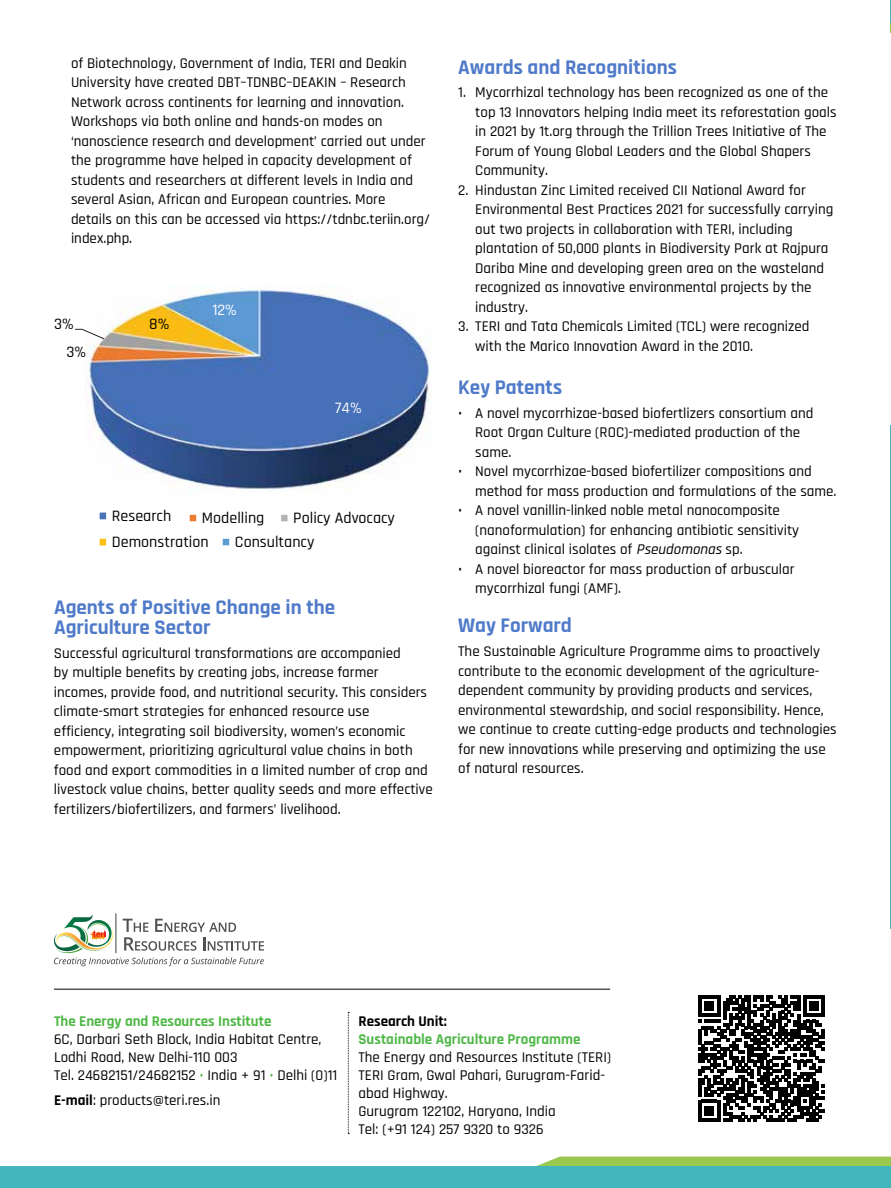
<style>
.page{position:relative;width:891px;height:1188px;background:#fff}
.page>*{position:absolute;margin:0;border:0;box-sizing:border-box;transform-origin:0 0}
.t1{font:700 21px/19.5px "Rajdhani";color:#4f7ac9}
.t2{font:500 16.05px "Rajdhani";color:#000}
.t3{font:500 16.05px "Rajdhani";color:#fff}
.t4{font:500 15px/19.5px "Rajdhani";color:#000}
.t5{font:700 15px "Rajdhani";color:#50b848}
.t6{font:700 15px "Rajdhani";color:#000}
.s1{font-style:italic}
.s2{color:#50b848}
.s3{font-weight:700}
</style>
<div class="page">
<hr style="left:890px;top:425px;width:1px;height:503px;background:#43b6bb">
<img style="left:85px;top:289px;width:346px;height:202px">
<svg style="left:75px;top:329px;width:29px;height:10px"></svg>
<svg style="left:99px;top:512px;width:8px;height:8px"></svg>
<svg style="left:189px;top:514px;width:8px;height:8px"></svg>
<svg style="left:281px;top:514px;width:7px;height:8px"></svg>
<svg style="left:99px;top:538px;width:8px;height:8px"></svg>
<svg style="left:222px;top:538px;width:8px;height:8px"></svg>
<hr style="left:54px;top:989px;width:556px;height:1px;background:#000">
<svg style="left:482px;top:1157px;width:409px;height:10px;background:#9fce73"></svg>
<div style="left:0;top:1167px;width:891px;height:21px;background:#43b6bb"></div>
<hr style="left:890px;top:0;width:1px;height:32px;background:#99c94f">
<svg style="left:890px;top:0;width:1px;height:22px"></svg>
<svg style="left:348px;top:1012px;width:1px;height:122px"></svg>
<svg style="left:699px;top:995px;width:126px;height:126px"></svg>
<svg style="left:54px;top:913px;width:210px;height:53px"></svg>
<p class="t4" style="left:71px;top:54px;width:361px">of Biotechnology, Government of India, TERI and Deakin University have created DBT–TDNBC–DEAKIN – Research Network across continents for learning and innovation.<br>Workshops via both online and hands-on modes on ‘nanoscience research and development’ carried out under the programme have helped in capacity development of students and researchers at different levels in India and several Asian, African and European countries. More details on this can be accessed via https://tdnbc.teriin.org/ index.php.</p>
<h1 class="t1" style="left:458px;top:58px;width:220px">Awards and Recognitions</h1>
<p class="t4" style="left:475px;top:83px;width:363px;text-indent:-17px">1. Mycorrhizal technology has been recognized as one of the top 13 Innovators helping India meet its reforestation goals in 2021 by 1t.org through the Trillion Trees Initiative of The Forum of Young Global Leaders and the Global Shapers Community.</p>
<p class="t4" style="left:475px;top:181px;width:360px;text-indent:-17px">2. Hindustan Zinc Limited received CII National Award for Environmental Best Practices 2021 for successfully carrying out two projects in collaboration with TERI, including plantation of 50,000 plants in Biodiversity Park at Rajpura Dariba Mine and developing green area on the wasteland recognized as innovative environmental projects by the industry.</p>
<p class="t4" style="left:475px;top:317px;width:336px;text-indent:-17px">3. TERI and Tata Chemicals Limited (TCL) were recognized with the Marico Innovation Award in the 2010.</p>
<h1 class="t1" style="left:458px;top:378px;width:105px">Key Patents</h1>
<p class="t4" style="left:475px;top:404px;width:340px;text-indent:-17px">• A novel mycorrhizae-based biofertlizers consortium and<br>Root Organ Culture (ROC)-mediated production of the same.</p>
<p class="t4" style="left:475px;top:462px;width:363px;text-indent:-17px">• Novel mycorrhizae-based biofertilizer compositions and method for mass production and formulations of the same.</p>
<p class="t4" style="left:475px;top:501px;width:325px;text-indent:-17px">• A novel vanillin-linked noble metal nanocomposite (nanoformulation) for enhancing antibiotic sensitivity against clinical isolates of <span class="s1">Pseudomonas</span> sp.</p>
<p class="t4" style="left:475px;top:560px;width:321px;text-indent:-17px">• A novel bioreactor for mass production of arbuscular mycorrhizal fungi (AMF).</p>
<h1 class="t1" style="left:458px;top:616px;width:115px">Way Forward</h1>
<p class="t4" style="left:458px;top:642px;width:380px">The Sustainable Agriculture Programme aims to proactively contribute to the economic development of the agriculture&shy;dependent community by providing products and services, environmental stewardship, and social responsibility. Hence, we continue to create cutting-edge products and technologies for new innovations while preserving and optimizing the use of natural resources.</p>
<p class="t3" style="left:212px;top:303px;width:26px">12%</p>
<p class="t2" style="left:54px;top:318px;width:21px">3%</p>
<p class="t2" style="left:149px;top:318px;width:22px">8%</p>
<p class="t2" style="left:67px;top:346px;width:21px">3%</p>
<p class="t3" style="left:335px;top:402px;width:28px">74%</p>
<p class="t2" style="left:112px;top:510px;width:61px">Research</p>
<p class="t2" style="left:202px;top:512px;width:64px">Modelling</p>
<p class="t2" style="left:293px;top:512px;width:103px">Policy Advocacy</p>
<p class="t2" style="left:112px;top:536px;width:98px">Demonstration</p>
<p class="t2" style="left:235px;top:536px;width:81px">Consultancy</p>
<h1 class="t1" style="left:54px;top:598px;width:283px">Agents of Positive Change in the<br>Agriculture Sector</h1>
<p class="t4" style="left:54px;top:644px;width:380px">Successful agricultural transformations are accompanied<br>by multiple benefits by creating jobs, increase farmer incomes, provide food, and nutritional security. This considers climate-smart strategies for enhanced resource use efficiency, integrating soil biodiversity, women’s economic empowerment, prioritizing agricultural value chains in both food and export commodities in a limited number of crop and livestock value chains, better quality seeds and more effective fertilizers/biofertilizers, and farmers’ livelihood.</p>
<p class="t5" style="left:54px;top:1012px;width:219px">The Energy and Resources Institute</p>
<p class="t4" style="left:54px;top:1031px;width:285px;line-height:18px">6C, Darbari Seth Block, India Habitat Centre,<br>Lodhi Road, New Delhi-110 003<br>Tel. 24682151/24682152 <span class="s2">•</span> India + 91 <span class="s2">•</span> Delhi (0)11</p>
<p class="t4" style="left:54px;top:1091px;width:168px"><span class="s3">E-mail</span>: products@teri.res.in</p>
<p class="t6" style="left:359px;top:1012px;width:90px">Research Unit:</p>
<p class="t5" style="left:359px;top:1030px;width:224px">Sustainable Agriculture Programme</p>
<p class="t4" style="left:359px;top:1049px;width:254px;line-height:18px">The Energy and Resources Institute (TERI)<br>TERI Gram, Gwal Pahari, Gurugram-Farid&shy;abad Highway.<br>Gurugram 122102, Haryana, India<br>Tel: (+91 124) 257 9320 to 9326</p>
</div>
